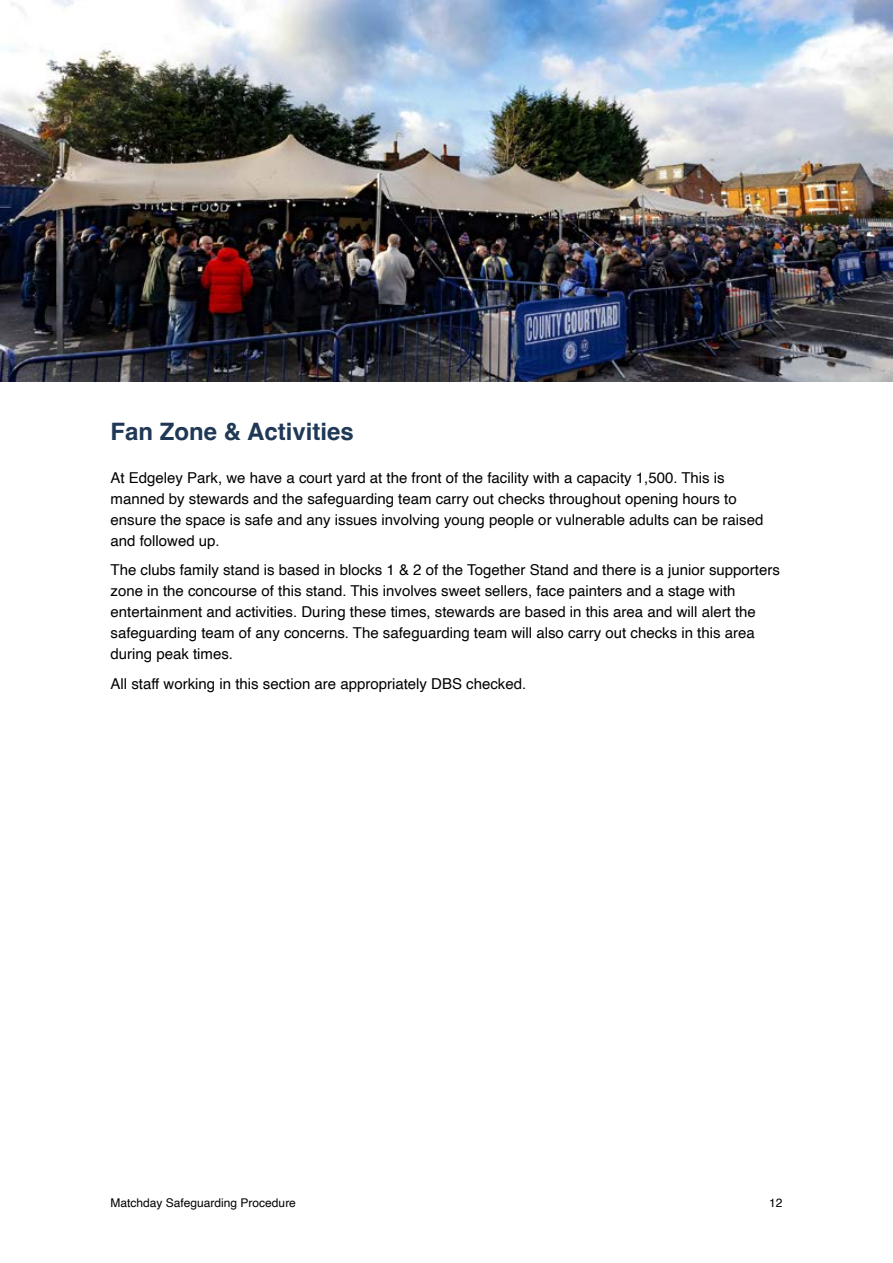
<style>
.page{position:relative;width:893px;height:1263px;background:#fff}
.page>*{position:absolute;margin:0;border:0;box-sizing:border-box;transform-origin:0 0}
.t1{font:700 24px "Helvetica";color:#1f3855}
.t2{font:15px/21px "Helvetica";color:#000}
.t3{font:12px "Helvetica";color:#000}
</style>
<div class="page">
<img style="left:0;top:0;width:893px;height:381px">
<h1 class="t1" style="left:111px;top:416px;width:245px">Fan Zone &amp; Activities</h1>
<p class="t2" style="left:111px;top:467px;width:654px">At Edgeley Park, we have a court yard at the front of the facility with a capacity 1,500. This is manned by stewards and the safeguarding team carry out checks throughout opening hours to ensure the space is safe and any issues involving young people or vulnerable adults can be raised and followed up.</p>
<p class="t2" style="left:111px;top:560px;width:671px">The clubs family stand is based in blocks 1 &amp; 2 of the Together Stand and there is a junior supporters zone in the concourse of this stand. This involves sweet sellers, face painters and a stage with entertainment and activities. During these times, stewards are based in this area and will alert the safeguarding team of any concerns. The safeguarding team will also carry out checks in this area during peak times.</p>
<p class="t2" style="left:111px;top:673px;width:417px">All staff working in this section are appropriately DBS checked.</p>
<p class="t3" style="left:111px;top:1194px;width:187px">Matchday Safeguarding Procedure</p>
<p class="t3" style="left:769px;top:1194px;width:15px">12</p>
</div>
